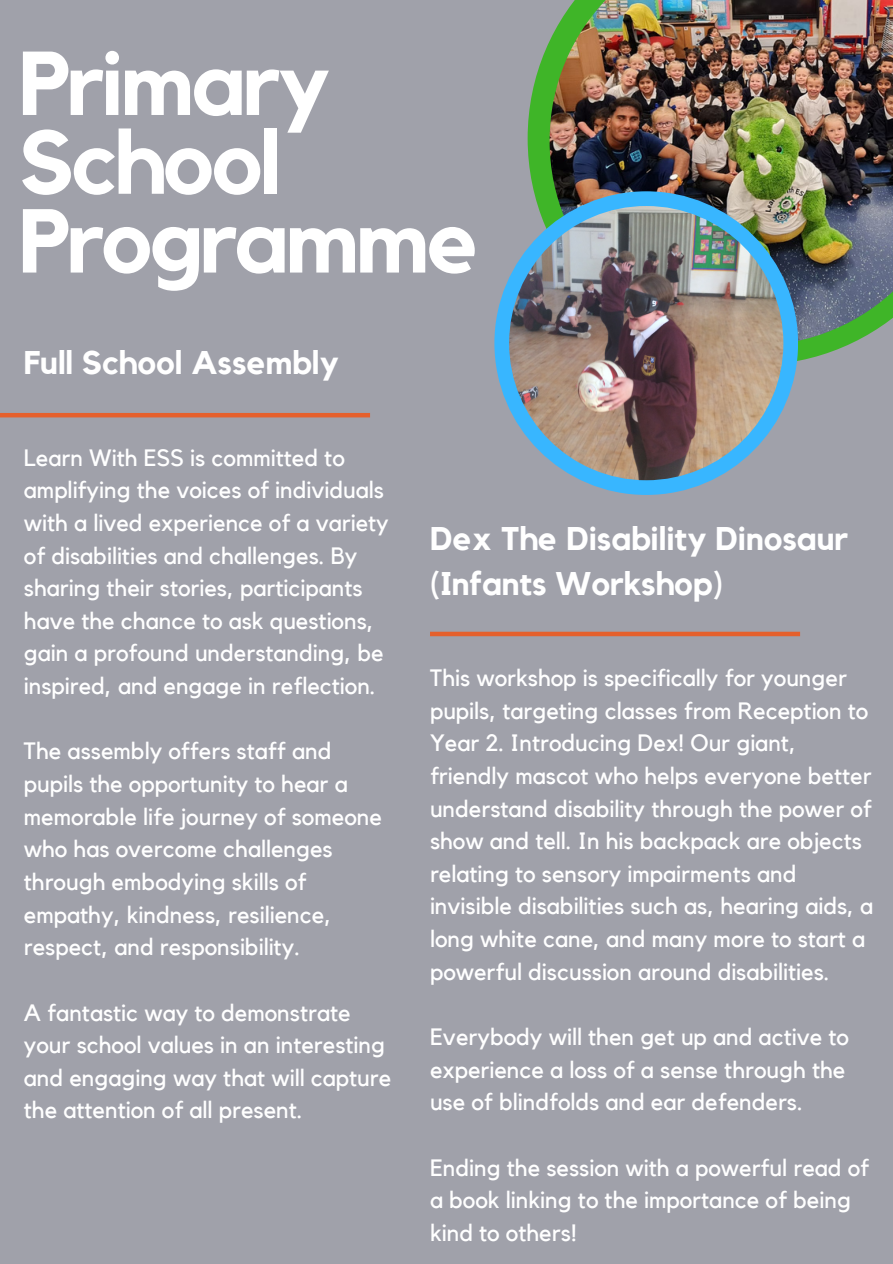
<style>
.page{position:relative;width:893px;height:1264px;background:#fff}
.page>*{position:absolute;margin:0;border:0;box-sizing:border-box;transform-origin:0 0}
.t1{font:700 89.4px/78.8px "Kollektif";letter-spacing:-.03em;color:#fff}
.t2{font:700 32.7px/45px "Kollektif";color:#fff}
.t3{font:23.55px/32.7px "Kollektif";color:#fff}
</style>
<div class="page">
<div style="left:0;top:0;width:892px;height:1263px;background:#a0a1aa"></div>
<svg style="left:527px;top:42px;width:321px;height:323px;fill:#3fb528"></svg>
<img style="left:549px;top:0;width:343px;height:345px">
<div style="left:494px;top:191px;width:304px;height:304px;background:#38b6ff;border-radius:50%"></div>
<img style="left:509px;top:206px;width:274px;height:274px;border-radius:50%">
<div style="left:430px;top:631px;width:370px;height:5px;background:#e5602c"></div>
<hr style="left:0;top:413px;width:370px;height:4px;background:#e5602c">
<p class="t1" style="left:19px;top:48px;width:462px">Primary<br>School<br>Programme</p>
<p class="t2" style="left:24px;top:341px;width:316px">Full School Assembly</p>
<p class="t3" style="left:24px;top:442px;width:366px">Learn With ESS is committed to amplifying the voices of individuals with a lived experience of a variety of disabilities and challenges. By sharing their stories, participants have the chance to ask questions, gain a profound understanding, be inspired, and engage in reflection.</p>
<p class="t3" style="left:24px;top:735px;width:359px">The assembly offers staff and pupils the opportunity to hear a memorable life journey of someone who has overcome challenges through embodying skills of empathy, kindness, resilience, respect, and responsibility.</p>
<p class="t3" style="left:24px;top:996px;width:369px">A fantastic way to demonstrate your school values in an interesting and engaging way that will capture the attention of all present.</p>
<p class="t2" style="left:430px;top:517px;width:419px">Dex The Disability Dinosaur (Infants Workshop)</p>
<p class="t3" style="left:430px;top:662px;width:445px">This workshop is specifically for younger pupils, targeting classes from Reception to Year 2. Introducing Dex! Our giant, friendly mascot who helps everyone better understand disability through the power of show and tell. In his backpack are objects relating to sensory impairments and invisible disabilities such as, hearing aids, a long white cane, and many more to start a powerful discussion around disabilities.</p>
<p class="t3" style="left:430px;top:1021px;width:420px">Everybody will then get up and active to experience a loss of a sense through the use of blindfolds and ear defenders.</p>
<p class="t3" style="left:430px;top:1151px;width:440px">Ending the session with a powerful read of a book linking to the importance of being kind to others!</p>
</div>
